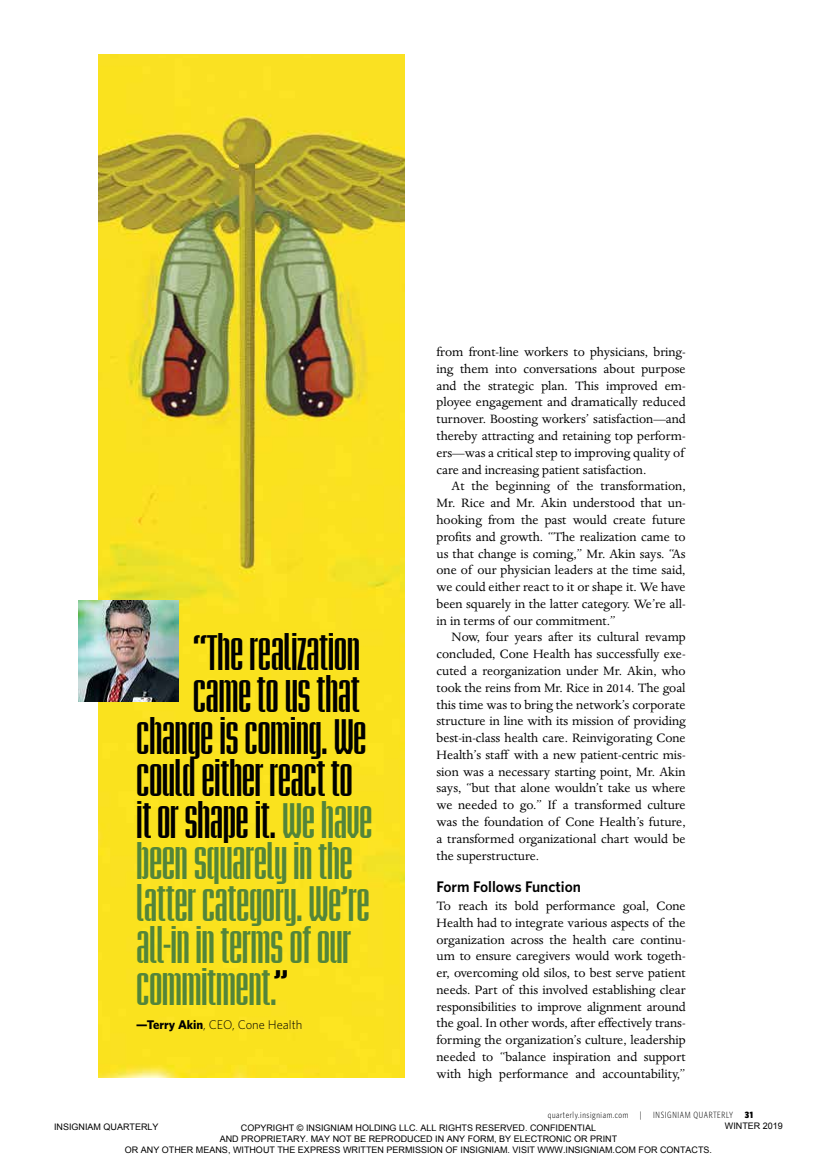
<style>
.page{position:relative;width:837px;height:1175px;background:#fff}
.page>*{position:absolute;margin:0;border:0;box-sizing:border-box;transform-origin:0 0}
.t1{font:700 condensed 42px "Briem Akademi Std";letter-spacing:-.015em;color:#000}
.t2{font:700 condensed 42px "Briem Akademi Std";letter-spacing:-.015em;color:#53853a}
.t3{font:600 15.45px "Whitney";color:#000}
.t4{font:13.95px/16.8px "Dante MT Std";letter-spacing:-.005em;color:#000;text-align:justify}
.t5{font:300 12.6px "Whitney";color:#000}
.t6{font:300 9.15px "Whitney Condensed";letter-spacing:.07em;color:#000}
.t7{font:900 9.15px "Whitney Condensed";color:#000}
.t8{font:9px/10.8px "Arial";color:#000;text-align:center}
.s1{color:#53853a}
.s2{color:#000}
.s3{font-weight:700}
</style>
<div class="page">
<img style="left:99px;top:54px;width:306px;height:1023px">
<img style="left:78px;top:601px;width:101px;height:100px">
<h1 class="t1" style="left:193px;top:630px;width:169px">“The realization</h1>
<h1 class="t1" style="left:193px;top:671px;width:169px">came to us that</h1>
<h1 class="t1" style="left:136px;top:713px;width:232px">change is coming. We</h1>
<h1 class="t1" style="left:136px;top:755px;width:218px">could either react to</h1>
<h1 class="t1" style="left:136px;top:797px;width:238px">it or shape it. <span class="s1">We have</span></h1>
<h1 class="t2" style="left:136px;top:839px;width:218px">been squarely in the</h1>
<h1 class="t2" style="left:136px;top:881px;width:235px">latter category. We’re</h1>
<h1 class="t2" style="left:136px;top:923px;width:216px">all-in in terms of our</h1>
<h1 class="t2" style="left:136px;top:965px;width:154px">commitment.<span class="s2">”</span></h1>
<p class="t5" style="left:136px;top:1017px;width:168px"><span class="s3">—Terry Akin</span>, CEO, Cone Health</p>
<p class="t4" style="left:437px;top:343px;width:251px">from front-line workers to physicians, bring&shy;ing them into conversations about purpose and the strategic plan. This improved em&shy;ployee engagement and dramatically reduced turnover. Boosting workers’ satisfaction—and thereby attracting and retaining top perform&shy;ers—was a critical step to improving quality of care and increasing patient satisfaction.</p>
<p class="t4" style="left:437px;top:478px;width:251px;text-indent:15px">At the beginning of the transformation, Mr. Rice and Mr. Akin understood that un&shy;hooking from the past would create future profits and growth. “The realization came to us that change is coming,” Mr. Akin says. “As one of our physician leaders at the time said, we could either react to it or shape it. We have been squarely in the latter category. We’re all&shy;in in terms of our commitment.”</p>
<p class="t4" style="left:437px;top:629px;width:251px;text-indent:15px">Now, four years after its cultural revamp concluded, Cone Health has successfully exe&shy;cuted a reorganization under Mr. Akin, who took the reins from Mr. Rice in 2014. The goal this time was to bring the network’s corporate structure in line with its mission of providing best-in-class health care. Reinvigorating Cone Health’s staff with a new patient-centric mis&shy;sion was a necessary starting point, Mr. Akin says, “but that alone wouldn’t take us where we needed to go.” If a transformed culture was the foundation of Cone Health’s future, a transformed organizational chart would be the superstructure.</p>
<p class="t3" style="left:437px;top:877px;width:146px">Form Follows Function</p>
<p class="t4" style="left:437px;top:897px;width:251px">To reach its bold performance goal, Cone Health had to integrate various aspects of the organization across the health care continu&shy;um to ensure caregivers would work togeth&shy;er, overcoming old silos, to best serve patient needs. Part of this involved establishing clear responsibilities to improve alignment around the goal. In other words, after effectively trans&shy;forming the organization’s culture, leadership needed to “balance inspiration and support with high performance and accountability,”</p>
<p class="t6" style="left:548px;top:1109px;width:82px">quarterly.insigniam.com</p>
<p class="t6" style="left:640px;top:1109px;width:3px">|</p>
<p class="t6" style="left:653px;top:1109px;width:82px">INSIGNIAM QUARTERLY</p>
<p class="t7" style="left:745px;top:1109px;width:10px">31</p>
<p class="t8" style="left:125px;top:1122px;width:589px">COPYRIGHT © INSIGNIAM HOLDING LLC. ALL RIGHTS RESERVED. CONFIDENTIAL<br>AND PROPRIETARY. MAY NOT BE REPRODUCED IN ANY FORM, BY ELECTRONIC OR PRINT<br>OR ANY OTHER MEANS, WITHOUT THE EXPRESS WRITTEN PERMISSION OF INSIGNIAM. VISIT WWW.INSIGNIAM.COM FOR CONTACTS.</p>
<p class="t8" style="left:725px;top:1120px;width:60px">WINTER 2019</p>
<p class="t8" style="left:54px;top:1121px;width:106px">INSIGNIAM QUARTERLY</p>
</div>
